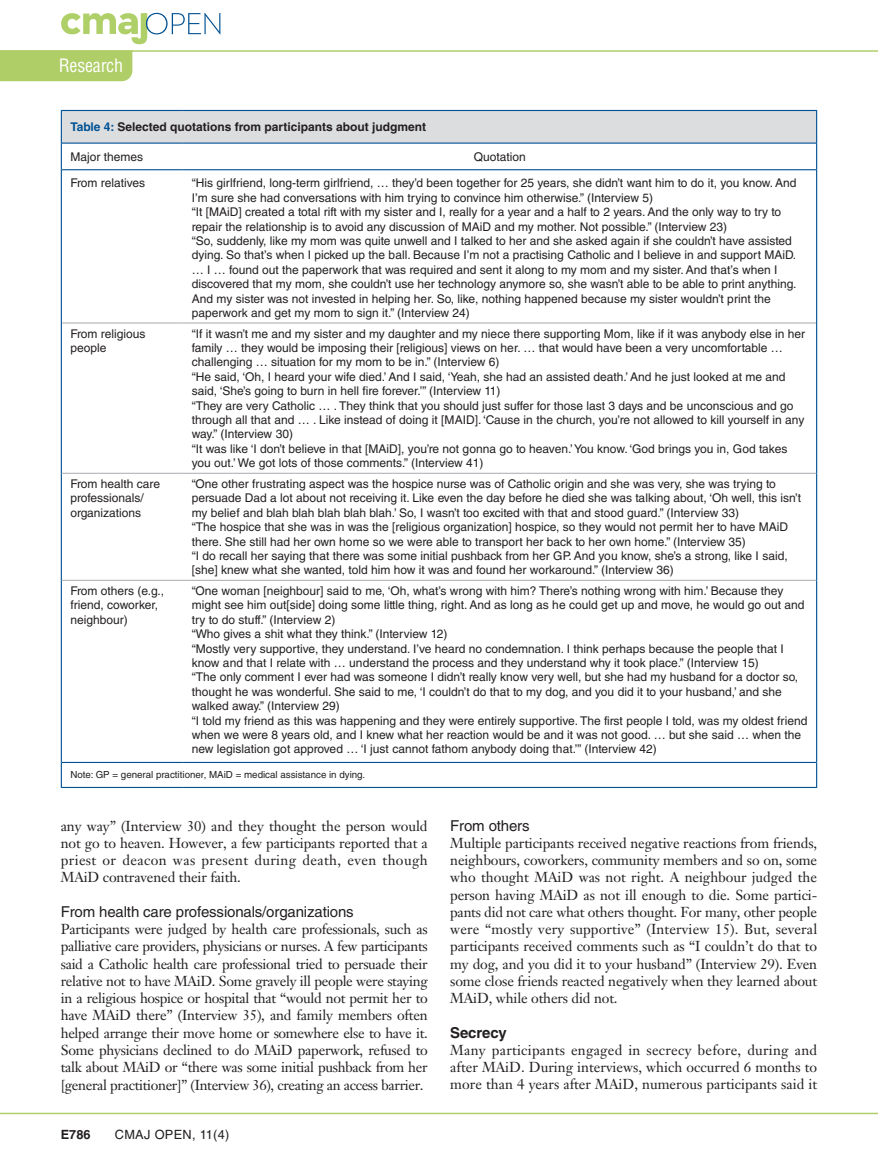
<style>
.page{position:relative;width:878px;height:1175px;background:#fff}
.page>*{position:absolute;margin:0;border:0;box-sizing:border-box;transform-origin:0 0}
.t1{font:condensed 18px "Helvetica LT Std";letter-spacing:-.01em;color:#fff}
.t2{font:15px "Helvetica LT Std";letter-spacing:-.01em;color:#231f20}
.t3{font:700 15px "Helvetica LT Std";letter-spacing:-.01em;color:#231f20}
.t4{font:14.25px/17.2px "Janson Text LT Std";letter-spacing:-.01em;color:#231f20;text-align:justify}
.t5{font:12.75px "Helvetica LT Std";letter-spacing:.025em;color:#231f20}
.t6{font:700 12.75px "Helvetica LT Std";color:#231f20}
.t7{font:12px/14.4px "Helvetica LT Std";color:#231f20}
.t8{font:700 12px "Helvetica LT Std";color:#231f20}
.t9{font:9.75px "Helvetica LT Std";color:#231f20}
.s1{color:#005294}
</style>
<div class="page">
<hr style="left:0;top:1112px;width:878px;height:2px;background:#afcf69">
<svg style="left:61px;top:13px;width:159px;height:31px"></svg>
<hr style="left:0;top:50px;width:878px;height:2px;background:#afcf69">
<div style="left:0;top:52px;width:132px;height:29px;background:#b0ce68"></div>
<div style="left:61px;top:110px;width:755px;height:33px;background:#dcdddf"></div>
<hr style="left:62px;top:110px;width:121px;height:1px;background:#005294">
<hr style="left:61px;top:110px;width:1px;height:33px;background:#005294">
<hr style="left:183px;top:110px;width:633px;height:1px;background:#005294">
<hr style="left:816px;top:110px;width:1px;height:33px;background:#005294">
<svg style="left:61px;top:143px;width:1px;height:27px"></svg>
<svg style="left:816px;top:143px;width:1px;height:27px"></svg>
<hr style="left:61px;top:170px;width:1px;height:153px;background:#005294">
<hr style="left:816px;top:170px;width:1px;height:153px;background:#005294">
<hr style="left:61px;top:323px;width:1px;height:150px;background:#005294">
<hr style="left:816px;top:323px;width:1px;height:150px;background:#005294">
<hr style="left:61px;top:473px;width:1px;height:107px;background:#005294">
<hr style="left:816px;top:473px;width:1px;height:107px;background:#005294">
<hr style="left:61px;top:580px;width:1px;height:182px;background:#005294">
<hr style="left:816px;top:580px;width:1px;height:182px;background:#005294">
<hr style="left:62px;top:473px;width:121px;height:1px;background:#b2b3b7">
<hr style="left:183px;top:473px;width:633px;height:1px;background:#b2b3b7">
<hr style="left:62px;top:580px;width:121px;height:1px;background:#b2b3b7">
<hr style="left:183px;top:580px;width:633px;height:1px;background:#b2b3b7">
<svg style="left:816px;top:762px;width:1px;height:26px"></svg>
<hr style="left:62px;top:142px;width:121px;height:2px;background:#005294">
<hr style="left:183px;top:142px;width:633px;height:2px;background:#005294">
<hr style="left:62px;top:169px;width:121px;height:1px;background:#005294">
<hr style="left:183px;top:169px;width:633px;height:1px;background:#005294">
<hr style="left:62px;top:322px;width:121px;height:1px;background:#b2b3b7">
<hr style="left:183px;top:322px;width:633px;height:1px;background:#b2b3b7">
<hr style="left:62px;top:762px;width:121px;height:1px;background:#005294">
<svg style="left:61px;top:762px;width:1px;height:26px"></svg>
<hr style="left:183px;top:762px;width:633px;height:1px;background:#005294">
<hr style="left:62px;top:787px;width:121px;height:1px;background:#005294">
<hr style="left:183px;top:787px;width:633px;height:1px;background:#005294">
<h1 class="t1" style="left:59px;top:54px;width:66px">Research</h1>
<p class="t8" style="left:70px;top:120px;width:357px"><span class="s1">Table 4:</span> Selected quotations from participants about judgment</p>
<p class="t7" style="left:70px;top:149px;width:74px">Major themes</p>
<p class="t7" style="left:473px;top:149px;width:53px">Quotation</p>
<p class="t7" style="left:70px;top:176px;width:76px">From relatives</p>
<p class="t7" style="left:192px;top:176px;width:606px">“His girlfriend, long-term girlfriend, … they’d been together for 25 years, she didn’t want him to do it, you know. And I’m sure she had conversations with him trying to convince him otherwise.” (Interview 5)<br>“It [MAiD] created a total rift with my sister and I, really for a year and a half to 2 years. And the only way to try to repair the relationship is to avoid any discussion of MAiD and my mother. Not possible.” (Interview 23)<br>“So, suddenly, like my mom was quite unwell and I talked to her and she asked again if she couldn’t have assisted dying. So that’s when I picked up the ball. Because I’m not a practising Catholic and I believe in and support MAiD. … I … found out the paperwork that was required and sent it along to my mom and my sister. And that’s when I discovered that my mom, she couldn’t use her technology anymore so, she wasn’t able to be able to print anything.<br>And my sister was not invested in helping her. So, like, nothing happened because my sister wouldn’t print the paperwork and get my mom to sign it.” (Interview 24)</p>
<p class="t7" style="left:70px;top:326px;width:76px">From religious people</p>
<p class="t7" style="left:192px;top:326px;width:615px">“If it wasn’t me and my sister and my daughter and my niece there supporting Mom, like if it was anybody else in her family … they would be imposing their [religious] views on her. … that would have been a very uncomfortable … challenging … situation for my mom to be in.” (Interview 6)<br>“He said, ‘Oh, I heard your wife died.’ And I said, ‘Yeah, she had an assisted death.’ And he just looked at me and said, ‘She’s going to burn in hell fire forever.’” (Interview 11)<br>“They are very Catholic … . They think that you should just suffer for those last 3 days and be unconscious and go through all that and … . Like instead of doing it [MAID]. ‘Cause in the church, you’re not allowed to kill yourself in any way.” (Interview 30)<br>“It was like ‘I don’t believe in that [MAiD], you’re not gonna go to heaven.’ You know. ‘God brings you in, God takes you out.’ We got lots of those comments.” (Interview 41)</p>
<p class="t7" style="left:70px;top:476px;width:91px">From health care professionals/ organizations</p>
<p class="t7" style="left:192px;top:476px;width:610px">“One other frustrating aspect was the hospice nurse was of Catholic origin and she was very, she was trying to persuade Dad a lot about not receiving it. Like even the day before he died she was talking about, ‘Oh well, this isn’t my belief and blah blah blah blah blah.’ So, I wasn’t too excited with that and stood guard.” (Interview 33)<br>“The hospice that she was in was the [religious organization] hospice, so they would not permit her to have MAiD there. She still had her own home so we were able to transport her back to her own home.” (Interview 35)<br>“I do recall her saying that there was some initial pushback from her GP. And you know, she’s a strong, like I said, [she] knew what she wanted, told him how it was and found her workaround.” (Interview 36)</p>
<p class="t7" style="left:70px;top:583px;width:95px">From others (e.g., friend, coworker, neighbour)</p>
<p class="t7" style="left:192px;top:583px;width:617px">“One woman [neighbour] said to me, ‘Oh, what’s wrong with him? There’s nothing wrong with him.’ Because they might see him out[side] doing some little thing, right. And as long as he could get up and move, he would go out and try to do stuff.” (Interview 2)<br>“Who gives a shit what they think.” (Interview 12)<br>“Mostly very supportive, they understand. I’ve heard no condemnation. I think perhaps because the people that I know and that I relate with … understand the process and they understand why it took place.” (Interview 15)<br>“The only comment I ever had was someone I didn’t really know very well, but she had my husband for a doctor so, thought he was wonderful. She said to me, ‘I couldn’t do that to my dog, and you did it to your husband,’ and she walked away.” (Interview 29)<br>“I told my friend as this was happening and they were entirely supportive. The first people I told, was my oldest friend when we were 8 years old, and I knew what her reaction would be and it was not good. … but she said … when the new legislation got approved … ‘I just cannot fathom anybody doing that.’” (Interview 42)</p>
<p class="t9" style="left:70px;top:769px;width:296px">Note: GP = general practitioner, MAiD = medical assistance in dying.</p>
<p class="t4" style="left:61px;top:817px;width:368px">any way” (Interview 30) and they thought the person would not go to heaven. However, a few participants reported that a priest or deacon was present during death, even though MAiD contravened their faith.</p>
<p class="t2" style="left:61px;top:903px;width:294px">From health care professionals/organizations</p>
<p class="t4" style="left:61px;top:920px;width:368px">Participants were judged by health care professionals, such as palliative care providers, physicians or nurses. A few participants said a Catholic health care professional tried to persuade their relative not to have MAiD. Some gravely ill people were staying in a religious hospice or hospital that “would not permit her to have MAiD there” (Interview 35), and family members often helped arrange their move home or somewhere else to have it.<br>Some physicians declined to do MAiD paperwork, refused to talk about MAiD or “there was some initial pushback from her [general practitioner]” (Interview 36), creating an access barrier.</p>
<p class="t6" style="left:61px;top:1126px;width:31px">E786</p>
<p class="t5" style="left:115px;top:1127px;width:116px">CMAJ OPEN, 11(4)</p>
<p class="t2" style="left:450px;top:816px;width:81px">From others</p>
<p class="t4" style="left:450px;top:834px;width:368px">Multiple participants received negative reactions from friends, neighbours, coworkers, community members and so on, some who thought MAiD was not right. A neighbour judged the person having MAiD as not ill enough to die. Some partici&shy;pants did not care what others thought. For many, other people were “mostly very supportive” (Interview 15). But, several participants received comments such as “I couldn’t do that to my dog, and you did it to your husband” (Interview 29). Even some close friends reacted negatively when they learned about MAiD, while others did not.</p>
<p class="t3" style="left:450px;top:1023px;width:58px">Secrecy</p>
<p class="t4" style="left:450px;top:1041px;width:368px">Many participants engaged in secrecy before, during and after MAiD. During interviews, which occurred 6 months to more than 4 years after MAiD, numerous participants said it</p>
</div>
